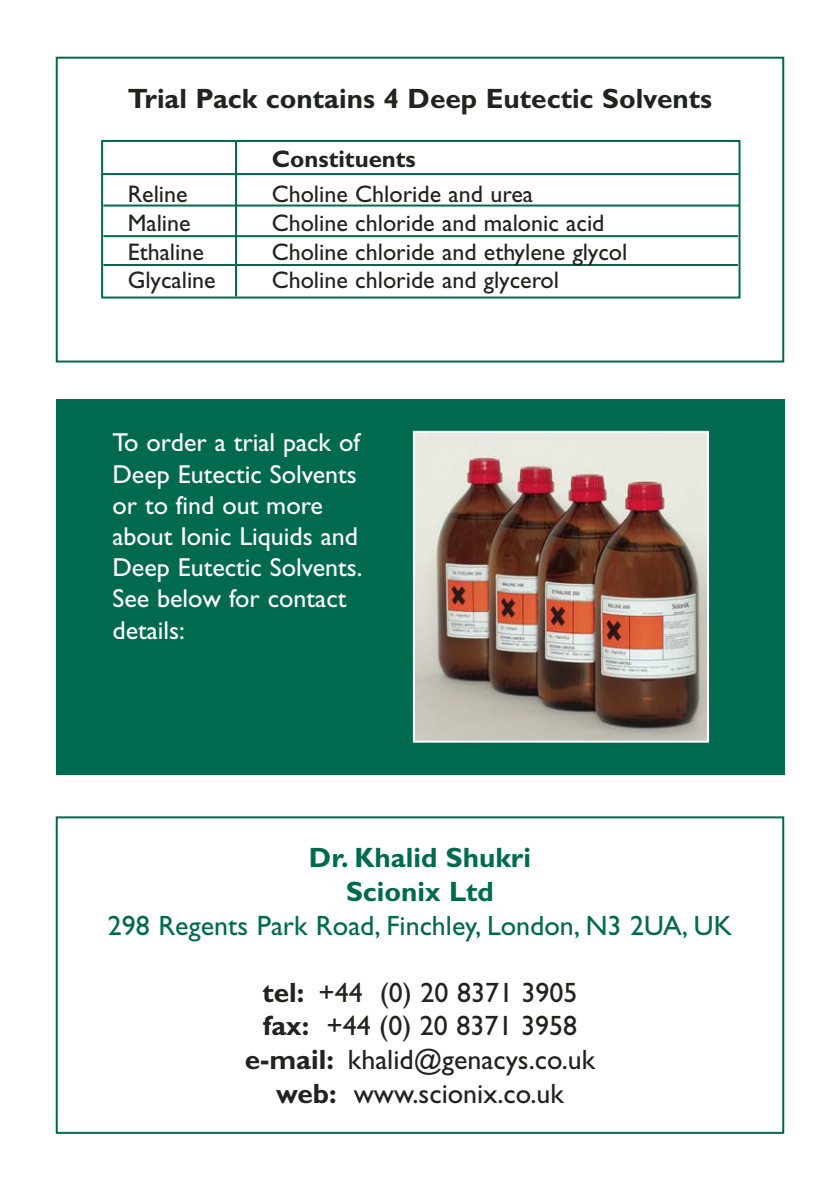
<style>
.page{position:relative;width:840px;height:1190px;background:#fff}
.page>*{position:absolute;margin:0;border:0;box-sizing:border-box;transform-origin:0 0}
.t1{font:28px/33.6px "Gill Sans";color:#20231e;text-align:center}
.t2{font:28px "Gill Sans";color:#006a4f}
.t3{font:700 28px "Gill Sans";color:#20231e}
.t4{font:700 28px/33.6px "Gill Sans";color:#006a4f;text-align:center}
.t5{font:26px/31.2px "Gill Sans";color:#fff}
.t6{font:24px "Gill Sans";color:#20231e}
.t7{font:700 24px "Gill Sans";color:#20231e}
.s1{font-weight:700}
</style>
<div class="page">
<div style="left:56px;top:399px;width:728px;height:376px;background:#006a4f"></div>
<img style="left:416px;top:434px;width:290px;height:306px">
<div style="left:413px;top:431px;width:296px;height:312px;border:2px solid #fff"></div>
<div style="left:56px;top:816px;width:728px;height:318px;border:2px solid #006a4f"></div>
<svg style="left:55px;top:56px;width:730px;height:307px"></svg>
<svg style="left:100px;top:139px;width:642px;height:161px"></svg>
<p class="t3" style="left:128px;top:89px;width:586px">Trial Pack contains 4 Deep Eutectic Solvents</p>
<p class="t7" style="left:272px;top:151px;width:146px">Constituents</p>
<p class="t6" style="left:128px;top:186px;width:61px">Reline</p>
<p class="t6" style="left:272px;top:186px;width:263px">Choline Chloride and urea</p>
<p class="t6" style="left:128px;top:214px;width:64px">Maline</p>
<p class="t6" style="left:272px;top:214px;width:334px">Choline chloride and malonic acid</p>
<p class="t6" style="left:128px;top:243px;width:78px">Ethaline</p>
<p class="t6" style="left:272px;top:243px;width:357px">Choline chloride and ethylene glycol</p>
<p class="t6" style="left:128px;top:272px;width:90px">Glycaline</p>
<p class="t6" style="left:272px;top:272px;width:289px">Choline chloride and glycerol</p>
<p class="t5" style="left:112px;top:430px;width:252px">To order a trial pack of<br>Deep Eutectic Solvents or to find out more about Ionic Liquids and<br>Deep Eutectic Solvents.<br>See below for contact details:</p>
<p class="t4" style="left:309px;top:844px;width:224px">Dr. Khalid Shukri<br>Scionix Ltd</p>
<p class="t2" style="left:108px;top:916px;width:626px">298 Regents Park Road, Finchley, London, N3 2UA, UK</p>
<p class="t1" style="left:245px;top:979px;width:352px"><span class="s1">tel:</span> +44 (0) 20 8371 3905 <span class="s1">fax:</span> +44 (0) 20 8371 3958 <span class="s1">e-mail:</span> khalid@genacys.co.uk <span class="s1">web:</span> www.scionix.co.uk</p>
</div>
